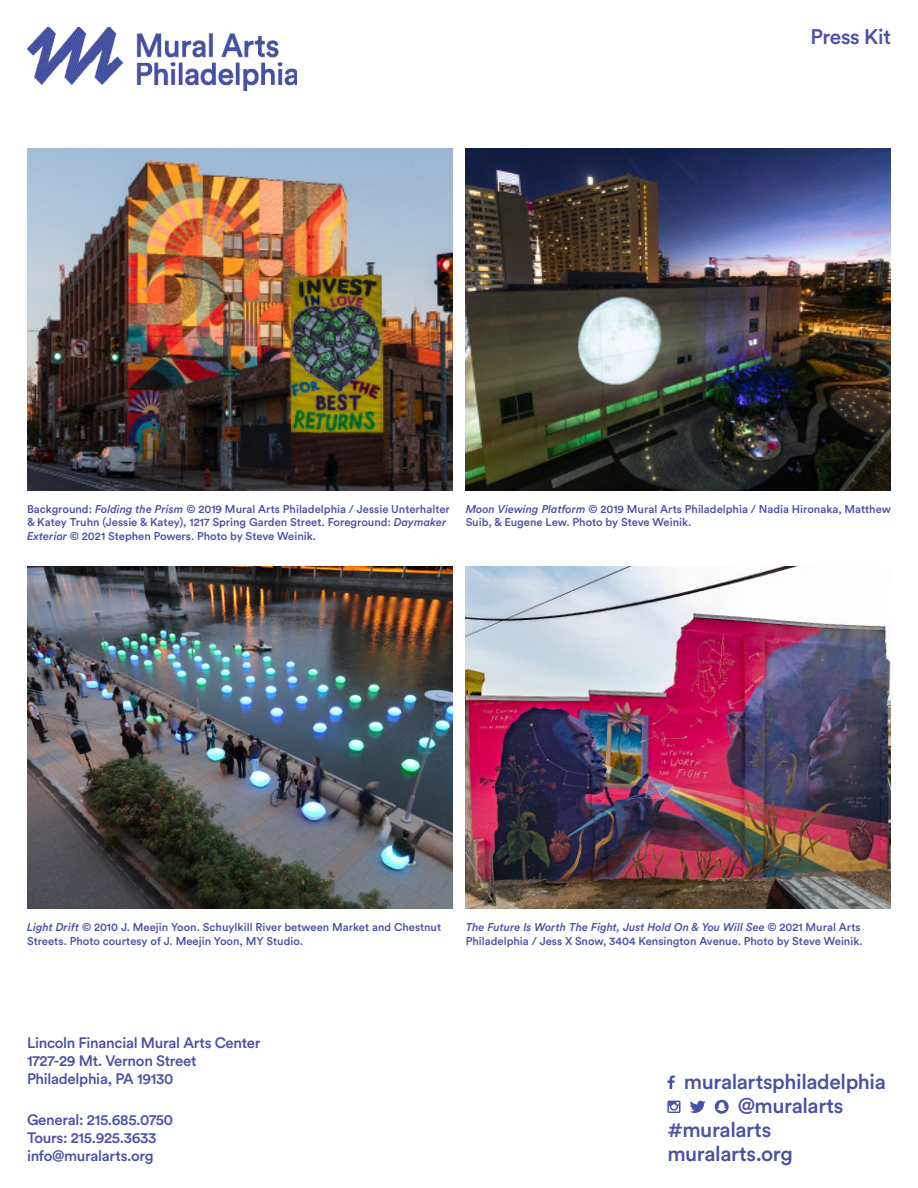
<style>
.page{position:relative;width:918px;height:1188px;background:#fff}
.page>*{position:absolute;margin:0;border:0;box-sizing:border-box;transform-origin:0 0}
.t1{font:500 21px "Circular Std";letter-spacing:-.02em;color:#4952a3}
.t2{font:500 15px/18px "Circular Std";letter-spacing:-.02em;color:#4952a3}
.t3{font:500 11.25px/13.5px "Circular Std";color:#4952a3}
.s1{font-style:italic}
</style>
<div class="page">
<svg style="left:667px;top:1076px;width:8px;height:13px"></svg>
<svg style="left:667px;top:1101px;width:13px;height:12px"></svg>
<svg style="left:690px;top:1101px;width:16px;height:12px"></svg>
<svg style="left:715px;top:1100px;width:14px;height:14px"></svg>
<img style="left:27px;top:148px;width:425px;height:342px">
<img style="left:27px;top:567px;width:425px;height:342px">
<img style="left:466px;top:148px;width:425px;height:342px">
<img style="left:466px;top:567px;width:425px;height:342px">
<img style="left:27px;top:27px;width:270px;height:64px">
<h1 class="t1" style="left:811px;top:23px;width:82px">Press Kit</h1>
<p class="t3" style="left:27px;top:502px;width:424px">Background: <span class="s1">Folding the Prism</span> © 2019 Mural Arts Philadelphia / Jessie Unterhalter &amp; Katey Truhn (Jessie &amp; Katey), 1217 Spring Garden Street. Foreground: <span class="s1">Daymaker<br>Exterior</span> © 2021 Stephen Powers. Photo by Steve Weinik.</p>
<p class="t3" style="left:466px;top:502px;width:427px"><span class="s1">Moon Viewing Platform</span> © 2019 Mural Arts Philadelphia / Nadia Hironaka, Matthew<br>Suib, &amp; Eugene Lew. Photo by Steve Weinik.</p>
<p class="t3" style="left:27px;top:920px;width:416px"><span class="s1">Light Drift</span> © 2010 J. Meejin Yoon. Schuylkill River between Market and Chestnut<br>Streets. Photo courtesy of J. Meejin Yoon, MY Studio.</p>
<p class="t3" style="left:466px;top:920px;width:399px"><span class="s1">The Future Is Worth The Fight, Just Hold On &amp; You Will See</span> © 2021 Mural Arts<br>Philadelphia / Jess X Snow, 3404 Kensington Avenue. Photo by Steve Weinik.</p>
<h2 class="t2" style="left:27px;top:1034px;width:235px">Lincoln Financial Mural Arts Center<br>1727-29 Mt. Vernon Street<br>Philadelphia, PA 19130</h2>
<h2 class="t2" style="left:27px;top:1110px;width:148px">General: 215.685.0750<br>Tours: 215.925.3633 info@muralarts.org</h2>
<h1 class="t1" style="left:684px;top:1068px;width:203px">muralartsphiladelphia</h1>
<h1 class="t1" style="left:738px;top:1092px;width:107px">@muralarts</h1>
<h1 class="t1" style="left:667px;top:1116px;width:105px">#muralarts</h1>
<h1 class="t1" style="left:667px;top:1140px;width:127px">muralarts.org</h1>
</div>
